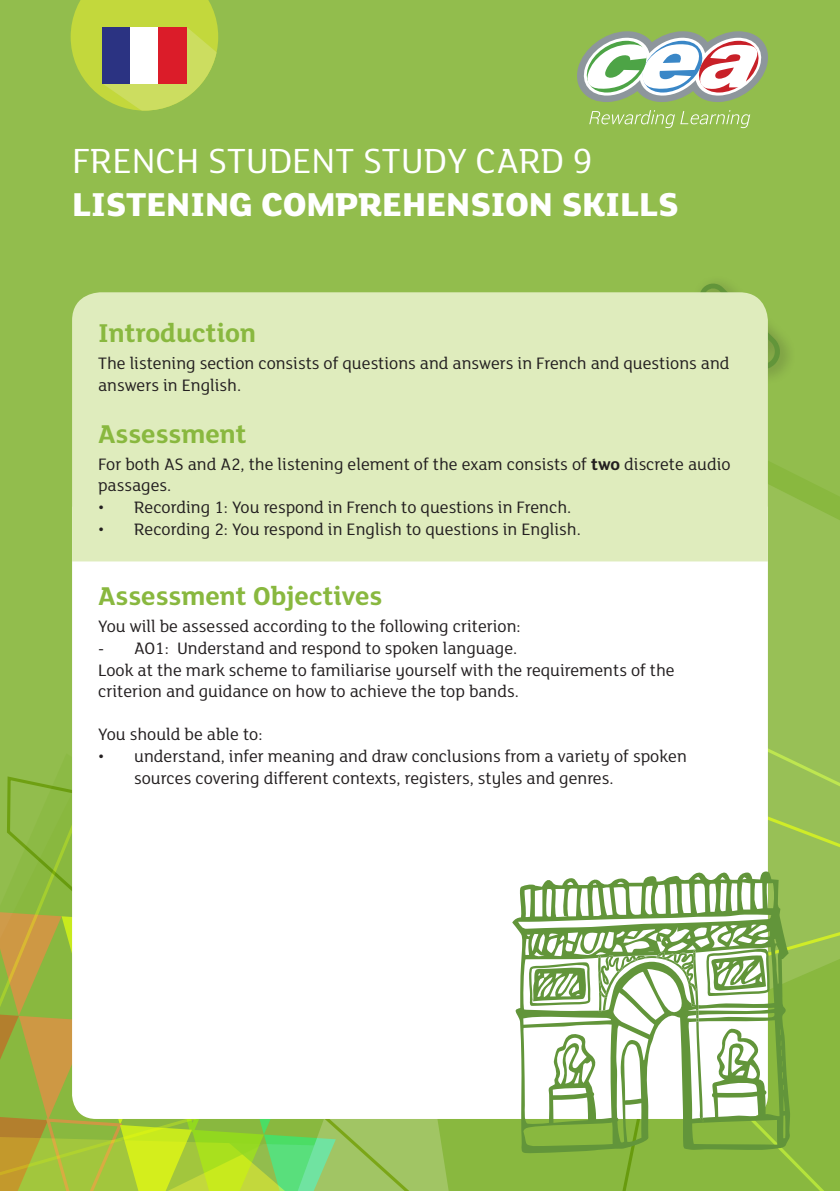
<style>
.page{position:relative;width:840px;height:1191px;background:#fff}
.page>*{position:absolute;margin:0;border:0;box-sizing:border-box;transform-origin:0 0}
.t1{font:38px "FS Lola";color:#fff}
.t2{font:800 36px "FS Lola";color:#fff}
.t3{font:700 28px "FS Lola";color:#89b83f}
.Body_Text{font:18px/21.6px "FS Lola";color:#231f20}
.s1{font-weight:700}
</style>
<div class="page">
<div style="left:0;top:0;width:839px;height:1191px;background:#92bd4d"></div>
<svg style="left:767px;top:384px;width:72px;height:155px"></svg>
<svg style="left:682px;top:539px;width:157px;height:652px"></svg>
<svg style="left:5px;top:776px;width:677px;height:415px"></svg>
<div style="left:691px;top:275px;width:105px;height:109px;background:#231f20;opacity:.37"></div>
<svg style="left:697px;top:282px;width:84px;height:87px"></svg>
<div style="left:72px;top:561px;width:695px;height:558px;background:#fff"></div>
<svg style="left:589px;top:110px;width:85px;height:18px"></svg>
<svg style="left:680px;top:110px;width:69px;height:18px"></svg>
<svg style="left:577px;top:31px;width:190px;height:71px;background:#b9c3b0"></svg>
<svg style="left:71px;top:0;width:147px;height:111px"></svg>
<div style="left:102px;top:27px;width:28px;height:56px;background:#2b3382"></div>
<div style="left:130px;top:27px;width:28px;height:56px;background:#fff"></div>
<div style="left:158px;top:27px;width:29px;height:56px;background:#db1c29"></div>
<svg style="left:512px;top:871px;width:278px;height:282px"></svg>
<svg style="left:528px;top:962px;width:62px;height:44px;background:#a2c08b"></svg>
<svg style="left:597px;top:948px;width:172px;height:173px;background:#c4d7b5"></svg>
<div style="left:72px;top:292px;width:695px;height:269px;background:#dfecbd"></div>
<p class="t1" style="left:72px;top:136px;width:522px">FRENCH STUDENT STUDY CARD 9</p>
<p class="t2" style="left:72px;top:180px;width:607px">LISTENING COMPREHENSION SKILLS</p>
<h2 class="t3" style="left:98px;top:313px;width:159px">Introduction</h2>
<p class="Body_Text" style="left:98px;top:351px;width:632px">The listening section consists of questions and answers in French and questions and answers in English.</p>
<h2 class="t3" style="left:98px;top:414px;width:150px">Assessment</h2>
<p class="Body_Text" style="left:98px;top:452px;width:633px">For both AS and A2, the listening element of the exam consists of <span class="s1">two</span> discrete audio passages.</p>
<p class="Body_Text" style="left:98px;top:495px;width:474px">• Recording 1: You respond in French to questions in French.</p>
<p class="Body_Text" style="left:98px;top:517px;width:484px">• Recording 2: You respond in English to questions in English.</p>
<h2 class="t3" style="left:98px;top:577px;width:286px">Assessment Objectives</h2>
<p class="Body_Text" style="left:98px;top:615px;width:424px">You will be assessed according to the following criterion:</p>
<p class="Body_Text" style="left:98px;top:636px;width:420px">- AO1: Understand and respond to spoken language.</p>
<p class="Body_Text" style="left:98px;top:658px;width:577px">Look at the mark scheme to familiarise yourself with the requirements of the criterion and guidance on how to achieve the top bands.</p>
<p class="Body_Text" style="left:98px;top:723px;width:166px">You should be able to:</p>
<p class="Body_Text" style="left:134px;top:744px;width:554px;text-indent:-36px">• understand, infer meaning and draw conclusions from a variety of spoken sources covering different contexts, registers, styles and genres.</p>
</div>
